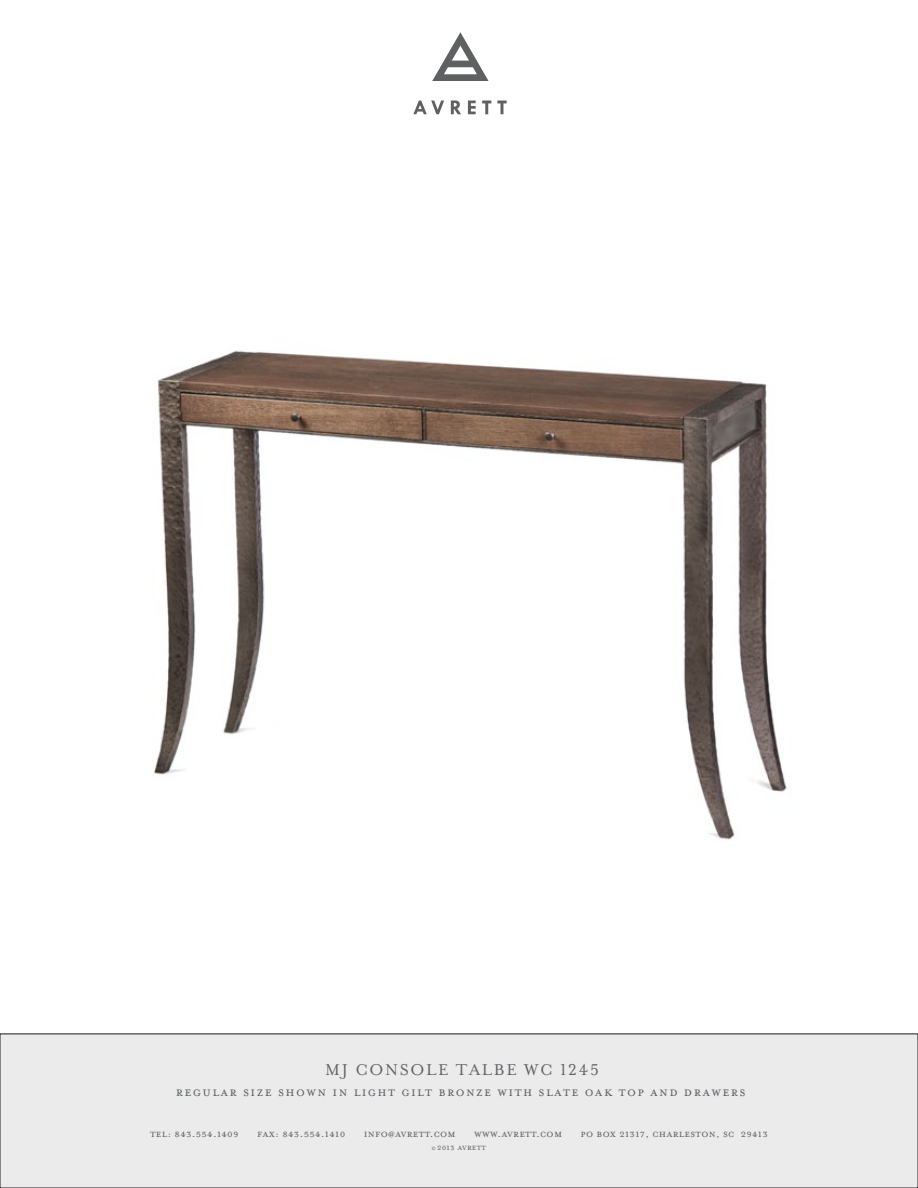
<style>
.page{position:relative;width:918px;height:1188px;background:#fff}
.page>*{position:absolute;margin:0;border:0;box-sizing:border-box;transform-origin:0 0}
.t1{font:18px "Mrs Eaves Small Caps OT";letter-spacing:.09em;color:#5f6163}
.t2{font:15px "Mrs Eaves Small Caps OT";letter-spacing:.09em;color:#5f6163}
.t3{font:12px "Mrs Eaves All Small Caps OT";letter-spacing:.02em;color:#5f6163}
.t4{font:9.75px "Mrs Eaves All Small Caps OT";letter-spacing:.02em;color:#5f6163}
.s1{font-size:7.5px}
</style>
<div class="page">
<div style="left:0;top:1034px;width:918px;height:154px;background:#ebebec"></div>
<svg style="left:413px;top:101px;width:31px;height:13px"></svg>
<svg style="left:451px;top:101px;width:10px;height:13px"></svg>
<svg style="left:468px;top:101px;width:8px;height:13px"></svg>
<svg style="left:482px;top:101px;width:9px;height:13px"></svg>
<svg style="left:497px;top:101px;width:10px;height:13px"></svg>
<svg style="left:432px;top:32px;width:57px;height:49px"></svg>
<img style="left:154px;top:350px;width:633px;height:490px">
<h1 class="t1" style="left:325px;top:1060px;width:275px">MJ CONSOLE TALBE WC 1245</h1>
<p class="t2" style="left:176px;top:1083px;width:571px">regular size shown in light gilt bronze with slate oak top and drawers</p>
<p class="t3" style="left:150px;top:1127px;width:90px">tel: 843.554.1409</p>
<p class="t3" style="left:257px;top:1127px;width:90px">fax: 843.554.1410</p>
<p class="t3" style="left:364px;top:1127px;width:93px">info@avrett.com</p>
<p class="t3" style="left:474px;top:1127px;width:89px">www.avrett.com</p>
<p class="t3" style="left:581px;top:1127px;width:189px">po box 21317, charleston, sc 29413</p>
<p class="t4" style="left:432px;top:1142px;width:56px"><span class="s1">©</span> 2013 avrett</p>
</div>
